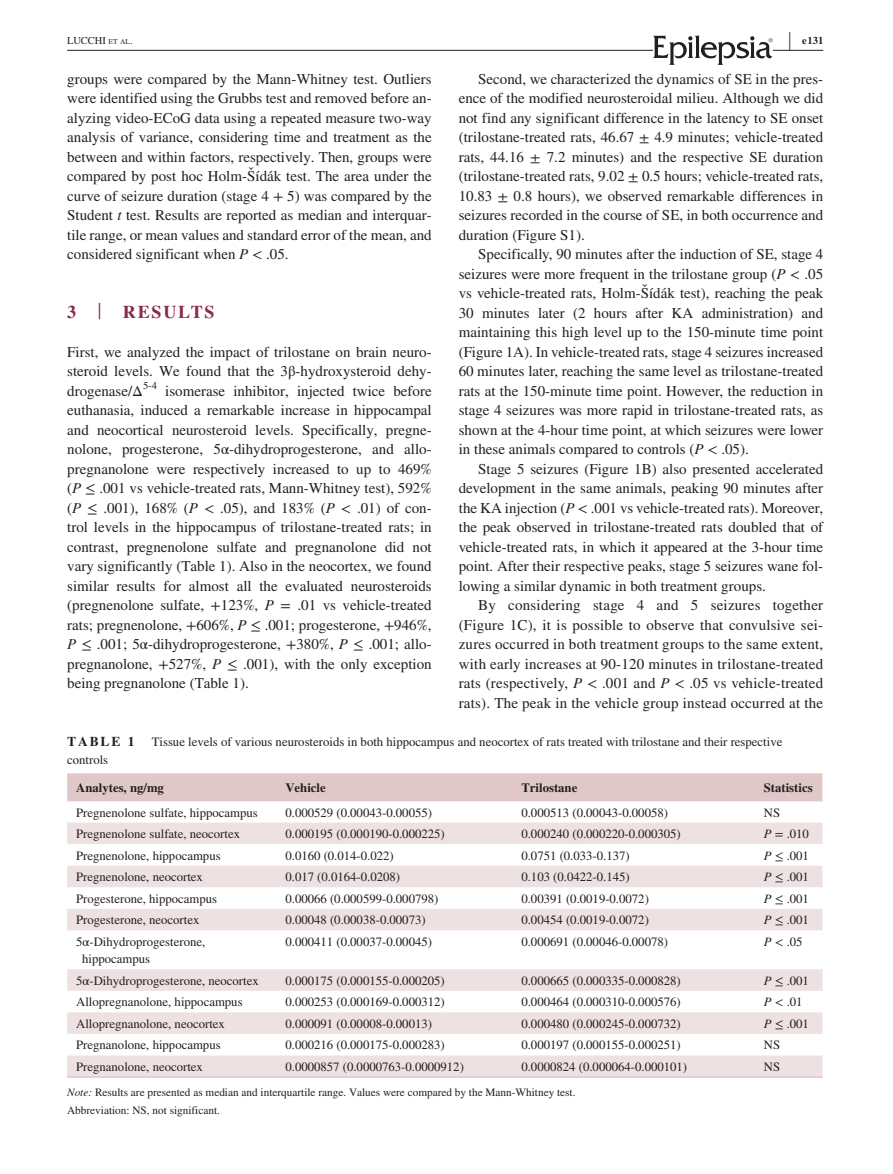
<style>
.page{position:relative;width:893px;height:1174px;background:#fff}
.page>*{position:absolute;margin:0;border:0;box-sizing:border-box;transform-origin:0 0}
.t1{font:700 25.95px "STIX";color:#231f20;scale:.36 1}
.t2{font:700 18px "STIX";letter-spacing:.1em;color:#8c284e}
.t3{font:15px/19.5px "STIX";color:#231f20;text-align:justify}
.t4{font:700 13.5px "STIX";letter-spacing:.14em;color:#231f20}
.t5{font:12.75px/17.2px "STIX";color:#231f20}
.t6{font:700 12.75px "STIX";color:#231f20}
.t7{font:11.25px/18px "STIX";color:#231f20}
.t8{font:10.5px "STIX";color:#231f20}
.t9{font:700 10.5px "STIX";color:#231f20}
.t10{font:10.5px "STIX";color:#231f20}
.s1{font-size:7.35px}
.s2{font-style:italic}
.s3{font-weight:400;font-size:23.7px}
</style>
<div class="page">
<hr style="left:67px;top:50px;width:756px;height:1px;background:#231f20">
<svg style="left:653px;top:35px;width:120px;height:30px"></svg>
<div style="left:67px;top:773px;width:755px;height:28px;background:#e0c8c9"></div>
<svg style="left:67px;top:822px;width:755px;height:254px"></svg>
<hr style="left:67px;top:1076px;width:209px;height:1px;background:#e0c8c9">
<hr style="left:276px;top:1076px;width:236px;height:1px;background:#e0c8c9">
<hr style="left:512px;top:1076px;width:243px;height:1px;background:#e0c8c9">
<hr style="left:755px;top:1076px;width:67px;height:1px;background:#e0c8c9">
<h1 class="t1" style="left:789px;top:26px;width:7px">|</h1>
<p class="t8" style="left:67px;top:33px;width:67px">LUCCHI <span class="s1">et al</span>.</p>
<p class="t9" style="left:802px;top:34px;width:23px">e131</p>
<p class="t3" style="left:67px;top:70px;width:366px">groups were compared by the Mann-Whitney test. Outliers were identified using the Grubbs test and removed before an&shy;alyzing video-ECoG data using a repeated measure two-way analysis of variance, considering time and treatment as the between and within factors, respectively. Then, groups were compared by post hoc Holm-Šídák test. The area under the curve of seizure duration (stage 4 + 5) was compared by the Student <span class="s2">t</span> test. Results are reported as median and interquar&shy;tile range, or mean values and standard error of the mean, and considered significant when <span class="s2">P</span> &lt; .05.</p>
<p class="t3" style="left:459px;top:70px;width:366px;text-indent:20px">Second, we characterized the dynamics of SE in the pres&shy;ence of the modified neurosteroidal milieu. Although we did not find any significant difference in the latency to SE onset (trilostane-treated rats, 46.67 ± 4.9 minutes; vehicle-treated rats, 44.16 ± 7.2 minutes) and the respective SE duration (trilostane-treated rats, 9.02 ± 0.5 hours; vehicle-treated rats, 10.83 ± 0.8 hours), we observed remarkable differences in seizures recorded in the course of SE, in both occurrence and duration (Figure S1).</p>
<p class="t3" style="left:459px;top:245px;width:366px;text-indent:20px">Specifically, 90 minutes after the induction of SE, stage 4 seizures were more frequent in the trilostane group (<span class="s2">P</span> &lt; .05 vs vehicle-treated rats, Holm-Šídák test), reaching the peak 30 minutes later (2 hours after KA administration) and maintaining this high level up to the 150-minute time point (Figure 1A). In vehicle-treated rats, stage 4 seizures increased 60 minutes later, reaching the same level as trilostane-treated rats at the 150-minute time point. However, the reduction in stage 4 seizures was more rapid in trilostane-treated rats, as shown at the 4-hour time point, at which seizures were lower in these animals compared to controls (<span class="s2">P</span> &lt; .05).</p>
<p class="t3" style="left:459px;top:460px;width:366px;text-indent:20px">Stage 5 seizures (Figure 1B) also presented accelerated development in the same animals, peaking 90 minutes after the KA injection (<span class="s2">P</span> &lt; .001 vs vehicle-treated rats). Moreover, the peak observed in trilostane-treated rats doubled that of vehicle-treated rats, in which it appeared at the 3-hour time point. After their respective peaks, stage 5 seizures wane fol&shy;lowing a similar dynamic in both treatment groups.</p>
<p class="t3" style="left:459px;top:596px;width:366px;text-indent:20px">By considering stage 4 and 5 seizures together (Figure 1C), it is possible to observe that convulsive sei&shy;zures occurred in both treatment groups to the same extent, with early increases at 90-120 minutes in trilostane-treated rats (respectively, <span class="s2">P</span> &lt; .001 and <span class="s2">P</span> &lt; .05 vs vehicle-treated rats). The peak in the vehicle group instead occurred at the</p>
<p class="t2" style="left:67px;top:301px;width:149px">3 <span class="s3">|</span> RESULTS</p>
<p class="t3" style="left:67px;top:343px;width:366px">First, we analyzed the impact of trilostane on brain neuro&shy;steroid levels. We found that the 3β-hydroxysteroid dehy&shy;drogenase/Δ</p>
<p class="t10" style="left:143px;top:378px;width:15px">5-4</p>
<p class="t3" style="left:67px;top:382px;width:366px;text-indent:98px">isomerase inhibitor, injected twice before euthanasia, induced a remarkable increase in hippocampal and neocortical neurosteroid levels. Specifically, pregne&shy;nolone, progesterone, 5α-dihydroprogesterone, and allo&shy;pregnanolone were respectively increased to up to 469% (<span class="s2">P</span> ≤ .001 vs vehicle-treated rats, Mann-Whitney test), 592% (<span class="s2">P</span> ≤ .001), 168% (<span class="s2">P</span> &lt; .05), and 183% (<span class="s2">P</span> &lt; .01) of con&shy;trol levels in the hippocampus of trilostane-treated rats; in contrast, pregnenolone sulfate and pregnanolone did not vary significantly (Table 1). Also in the neocortex, we found similar results for almost all the evaluated neurosteroids (pregnenolone sulfate, +123%, <span class="s2">P</span> = .01 vs vehicle-treated rats; pregnenolone, +606%, <span class="s2">P</span> ≤ .001; progesterone, +946%, <span class="s2">P</span> ≤ .001; 5α-dihydroprogesterone, +380%, <span class="s2">P</span> ≤ .001; allo&shy;pregnanolone, +527%, <span class="s2">P</span> ≤ .001), with the only exception being pregnanolone (Table 1).</p>
<p class="t4" style="left:67px;top:733px;width:69px">TABLE 1</p>
<p class="t5" style="left:152px;top:733px;width:632px">Tissue levels of various neurosteroids in both hippocampus and neocortex of rats treated with trilostane and their respective</p>
<p class="t5" style="left:67px;top:751px;width:43px">controls</p>
<p class="t6" style="left:76px;top:780px;width:89px">Analytes, ng/mg</p>
<p class="t6" style="left:285px;top:780px;width:42px">Vehicle</p>
<p class="t6" style="left:521px;top:780px;width:57px">Trilostane</p>
<p class="t6" style="left:764px;top:780px;width:50px">Statistics</p>
<p class="t5" style="left:76px;top:804px;width:183px">Pregnenolone sulfate, hippocampus</p>
<p class="t5" style="left:285px;top:804px;width:148px">0.000529 (0.00043-0.00055)</p>
<p class="t5" style="left:521px;top:804px;width:148px">0.000513 (0.00043-0.00058)</p>
<p class="t5" style="left:764px;top:804px;width:18px">NS</p>
<p class="t5" style="left:76px;top:826px;width:165px">Pregnenolone sulfate, neocortex</p>
<p class="t5" style="left:285px;top:826px;width:161px">0.000195 (0.000190-0.000225)</p>
<p class="t5" style="left:521px;top:826px;width:161px">0.000240 (0.000220-0.000305)</p>
<p class="t5" style="left:764px;top:826px;width:47px"><span class="s2">P</span> = .010</p>
<p class="t5" style="left:76px;top:847px;width:146px">Pregnenolone, hippocampus</p>
<p class="t5" style="left:285px;top:847px;width:110px">0.0160 (0.014-0.022)</p>
<p class="t5" style="left:521px;top:847px;width:110px">0.0751 (0.033-0.137)</p>
<p class="t5" style="left:764px;top:847px;width:47px"><span class="s2">P</span> ≤ .001</p>
<p class="t5" style="left:76px;top:869px;width:128px">Pregnenolone, neocortex</p>
<p class="t5" style="left:285px;top:869px;width:116px">0.017 (0.0164-0.0208)</p>
<p class="t5" style="left:521px;top:869px;width:110px">0.103 (0.0422-0.145)</p>
<p class="t5" style="left:764px;top:869px;width:47px"><span class="s2">P</span> ≤ .001</p>
<p class="t5" style="left:76px;top:890px;width:142px">Progesterone, hippocampus</p>
<p class="t5" style="left:285px;top:890px;width:154px">0.00066 (0.000599-0.000798)</p>
<p class="t5" style="left:521px;top:890px;width:129px">0.00391 (0.0019-0.0072)</p>
<p class="t5" style="left:764px;top:890px;width:47px"><span class="s2">P</span> ≤ .001</p>
<p class="t5" style="left:76px;top:912px;width:125px">Progesterone, neocortex</p>
<p class="t5" style="left:285px;top:912px;width:142px">0.00048 (0.00038-0.00073)</p>
<p class="t5" style="left:521px;top:912px;width:129px">0.00454 (0.0019-0.0072)</p>
<p class="t5" style="left:764px;top:912px;width:47px"><span class="s2">P</span> ≤ .001</p>
<p class="t5" style="left:82px;top:934px;width:125px;text-indent:-6px">5α-Dihydroprogesterone, hippocampus</p>
<p class="t5" style="left:285px;top:934px;width:148px">0.000411 (0.00037-0.00045)</p>
<p class="t5" style="left:521px;top:934px;width:148px">0.000691 (0.00046-0.00078)</p>
<p class="t5" style="left:764px;top:934px;width:40px"><span class="s2">P</span> &lt; .05</p>
<p class="t5" style="left:76px;top:972px;width:184px">5α-Dihydroprogesterone, neocortex</p>
<p class="t5" style="left:285px;top:972px;width:161px">0.000175 (0.000155-0.000205)</p>
<p class="t5" style="left:521px;top:972px;width:161px">0.000665 (0.000335-0.000828)</p>
<p class="t5" style="left:764px;top:972px;width:47px"><span class="s2">P</span> ≤ .001</p>
<p class="t5" style="left:76px;top:994px;width:168px">Allopregnanolone, hippocampus</p>
<p class="t5" style="left:285px;top:994px;width:161px">0.000253 (0.000169-0.000312)</p>
<p class="t5" style="left:521px;top:994px;width:161px">0.000464 (0.000310-0.000576)</p>
<p class="t5" style="left:764px;top:994px;width:40px"><span class="s2">P</span> &lt; .01</p>
<p class="t5" style="left:76px;top:1015px;width:150px">Allopregnanolone, neocortex</p>
<p class="t5" style="left:285px;top:1015px;width:148px">0.000091 (0.00008-0.00013)</p>
<p class="t5" style="left:521px;top:1015px;width:161px">0.000480 (0.000245-0.000732)</p>
<p class="t5" style="left:764px;top:1015px;width:47px"><span class="s2">P</span> ≤ .001</p>
<p class="t5" style="left:76px;top:1037px;width:146px">Pregnanolone, hippocampus</p>
<p class="t5" style="left:285px;top:1037px;width:161px">0.000216 (0.000175-0.000283)</p>
<p class="t5" style="left:521px;top:1037px;width:161px">0.000197 (0.000155-0.000251)</p>
<p class="t5" style="left:764px;top:1037px;width:18px">NS</p>
<p class="t5" style="left:76px;top:1059px;width:128px">Pregnanolone, neocortex</p>
<p class="t5" style="left:285px;top:1059px;width:180px">0.0000857 (0.0000763-0.0000912)</p>
<p class="t5" style="left:521px;top:1059px;width:167px">0.0000824 (0.000064-0.000101)</p>
<p class="t5" style="left:764px;top:1059px;width:18px">NS</p>
<p class="t7" style="left:67px;top:1083px;width:510px"><span class="s2">Note:</span> Results are presented as median and interquartile range. Values were compared by the Mann-Whitney test.<br>Abbreviation: NS, not significant.</p>
</div>
